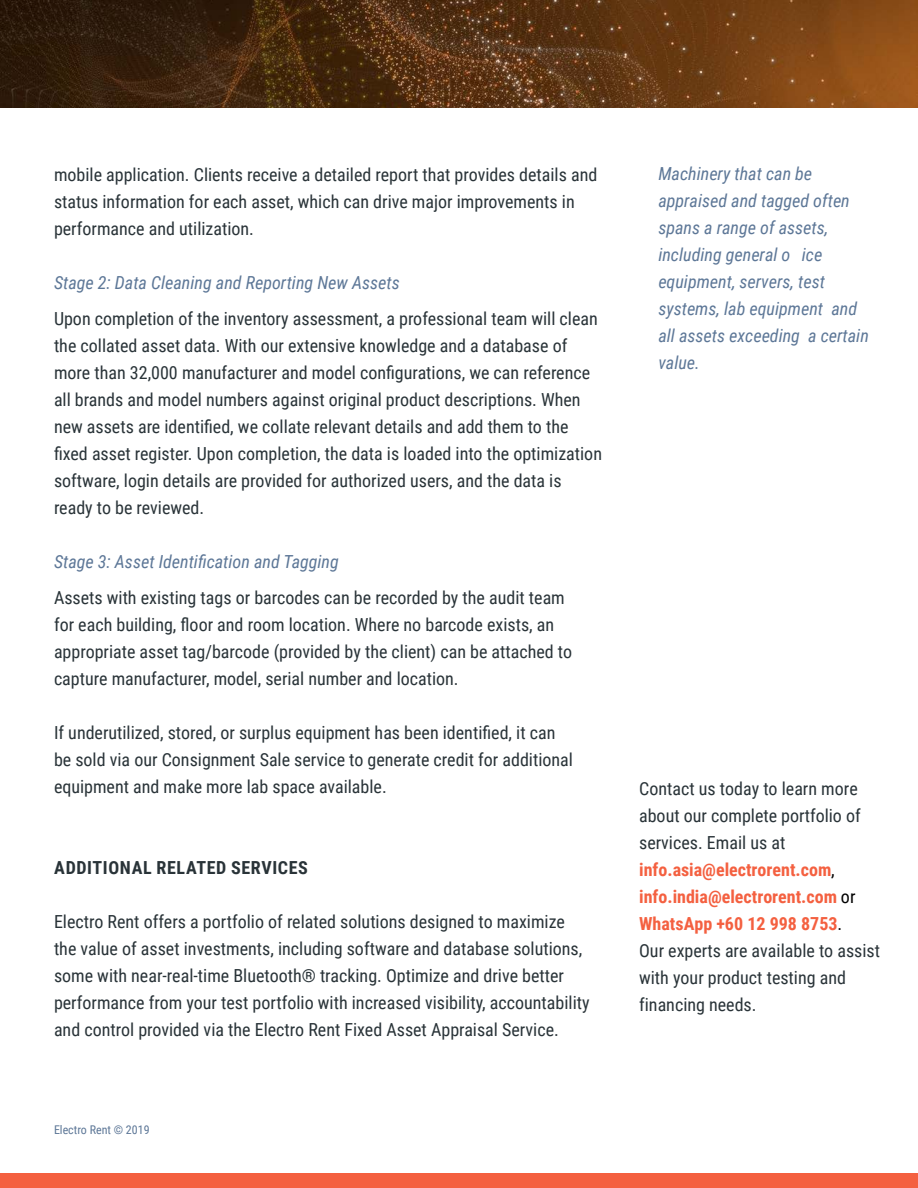
<style>
.page{position:relative;width:918px;height:1188px;background:#fff}
.page>*{position:absolute;margin:0;border:0;box-sizing:border-box;transform-origin:0 0}
.Body{font:18px/27px "Roboto Condensed";color:#293338}
.t1{font:italic 18px/27px "Roboto Condensed";color:#5d7797}
.t2{font:700 18px "Roboto Condensed";letter-spacing:.035em;color:#293338}
.Header_-_6_-_Side_Ba{font:12px "Roboto Condensed";color:#5d7797}
.s1{font-weight:700;color:#f46040}
.s2{color:#000}
</style>
<div class="page">
<div style="left:0;top:1174px;width:918px;height:14px;background:#f46040"></div>
<img style="left:0;top:0;width:918px;height:108px">
<p class="Body" style="left:54px;top:160px;width:545px">mobile application. Clients receive a detailed report that provides details and status information for each asset, which can drive major improvements in performance and utilization.</p>
<p class="t1" style="left:54px;top:268px;width:347px">Stage 2: Data Cleaning and Reporting New Assets</p>
<p class="Body" style="left:54px;top:304px;width:550px">Upon completion of the inventory assessment, a professional team will clean the collated asset data. With our extensive knowledge and a database of more than 32,000 manufacturer and model configurations, we can reference all brands and model numbers against original product descriptions. When new assets are identified, we collate relevant details and add them to the fixed asset register. Upon completion, the data is loaded into the optimization software, login details are provided for authorized users, and the data is ready to be reviewed.</p>
<p class="t1" style="left:54px;top:547px;width:286px">Stage 3: Asset Identification and Tagging</p>
<p class="Body" style="left:54px;top:583px;width:520px">Assets with existing tags or barcodes can be recorded by the audit team for each building, floor and room location. Where no barcode exists, an appropriate asset tag/barcode (provided by the client) can be attached to capture manufacturer, model, serial number and location.</p>
<p class="Body" style="left:54px;top:718px;width:520px">If underutilized, stored, or surplus equipment has been identified, it can be sold via our Consignment Sale service to generate credit for additional equipment and make more lab space available.</p>
<p class="t2" style="left:54px;top:855px;width:255px">ADDITIONAL RELATED SERVICES</p>
<p class="Body" style="left:54px;top:907px;width:537px">Electro Rent offers a portfolio of related solutions designed to maximize the value of asset investments, including software and database solutions, some with near-real-time Bluetooth® tracking. Optimize and drive better performance from your test portfolio with increased visibility, accountability and control provided via the Electro Rent Fixed Asset Appraisal Service.</p>
<p class="Header_-_6_-_Side_Ba" style="left:54px;top:1121px;width:97px">Electro Rent © 2019</p>
<p class="t1" style="left:658px;top:159px;width:212px">Machinery that can be appraised and tagged often spans a range of assets, including general o ice equipment, servers, test systems, lab equipment and all assets exceeding a certain value.</p>
<p class="Body" style="left:639px;top:775px;width:242px">Contact us today to learn more about our complete portfolio of services. Email us at <span class="s1">info.asia@electrorent.com</span><span class="s2">, </span><span class="s1">info.india@electrorent.com</span> <span class="s2">or<br></span><span class="s1">WhatsApp +60 12 998 8753</span><span class="s2">.<br></span>Our experts are available to assist with your product testing and financing needs.</p>
</div>
